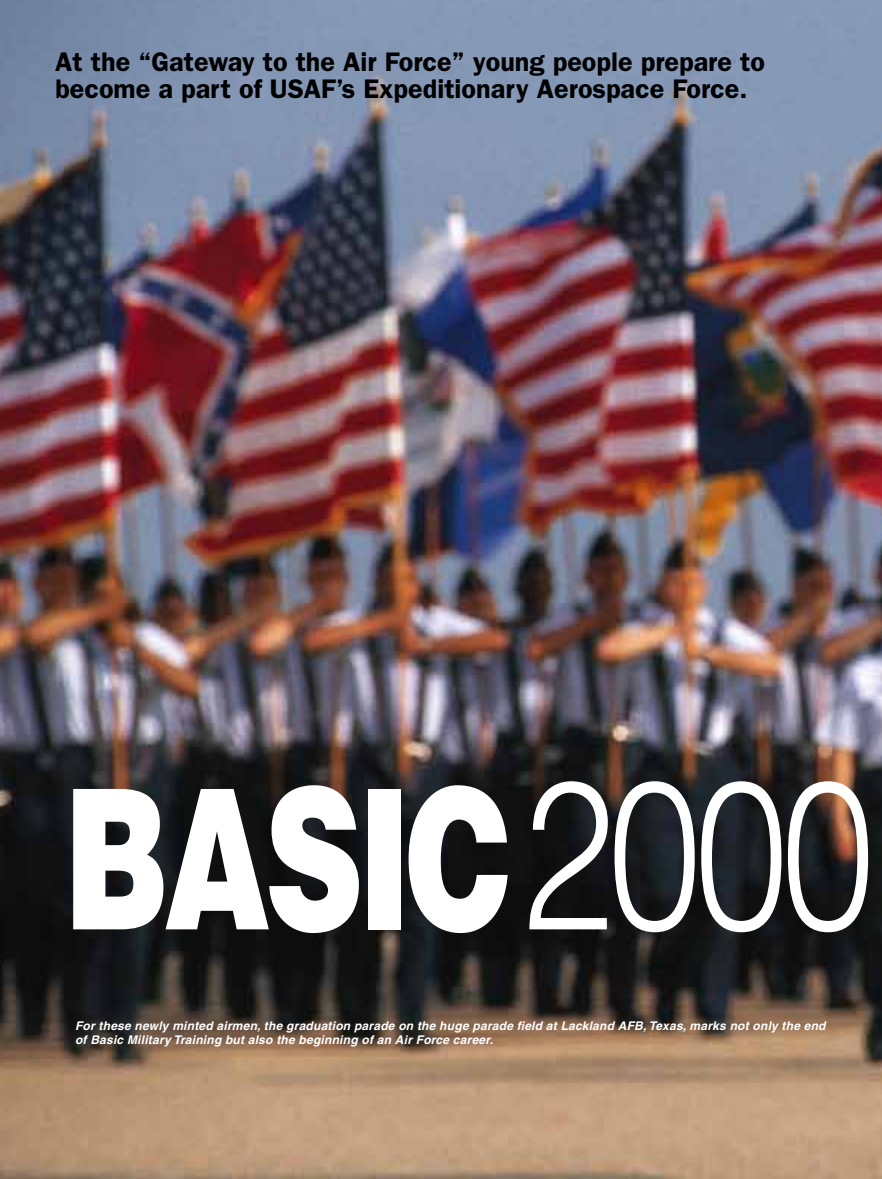
<style>
.page{position:relative;width:882px;height:1179px;background:#fff}
.page>*{position:absolute;margin:0;border:0;box-sizing:border-box;transform-origin:0 0}
.t1{font:900 195px "Helvetica";letter-spacing:-.04em;color:#fff;scale:.7 1}
.t2{font:600 27px/27px "Franklin Gothic";color:#000}
.t3{font:italic 700 12px/13.5px "Helvetica";letter-spacing:.02em;color:#fff}
.s1{font-weight:300;font-size:210px}
</style>
<div class="page">
<img style="left:0;top:0;width:882px;height:1179px">
<h2 class="t2" style="left:55px;top:48px;width:711px">At the “Gateway to the Air Force” young people prepare to become a part of USAF’s Expeditionary Aerospace Force.</h2>
<h1 class="t1" style="left:63px;top:732px;width:1161px">BASIC<span class="s1">2000</span></h1>
<p class="t3" style="left:75px;top:1019px;width:752px">For these newly minted airmen, the graduation parade on the huge parade field at Lackland AFB, Texas, marks not only the end of Basic Military Training but also the beginning of an Air Force career.</p>
</div>
